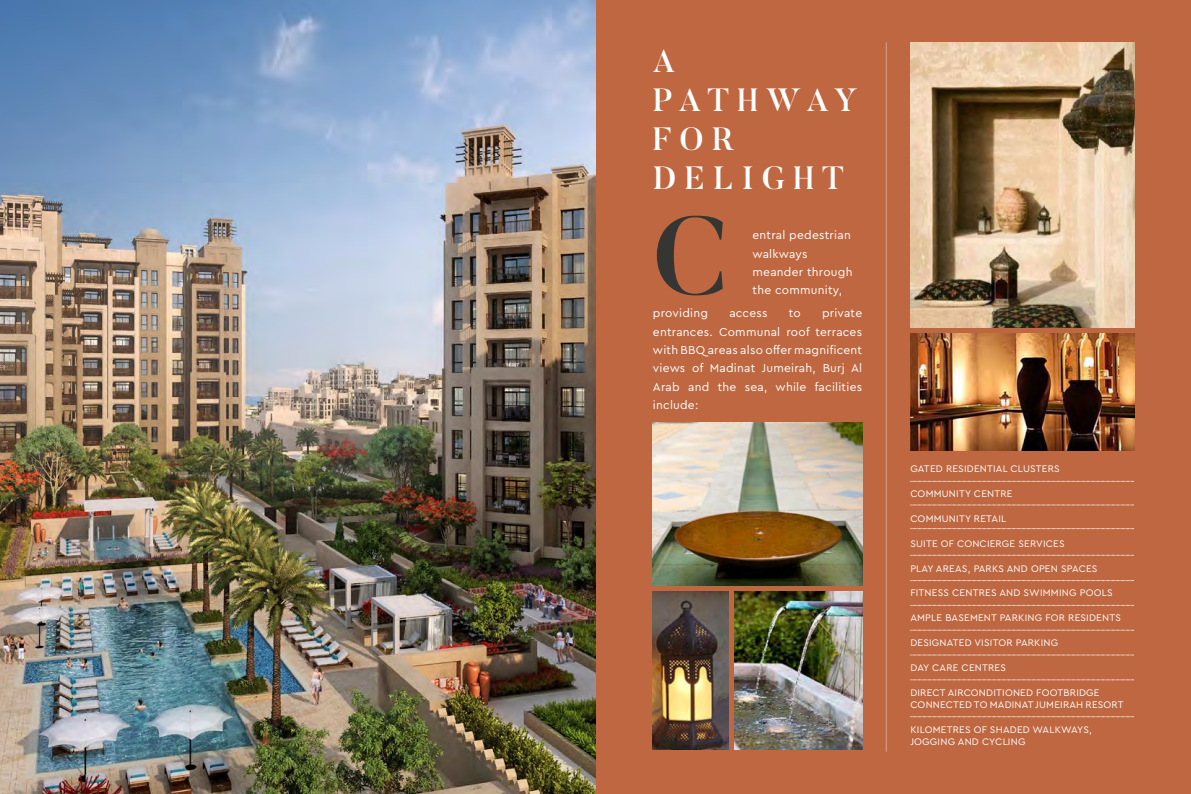
<style>
.page{position:relative;width:1191px;height:794px;background:#fff}
.page>*{position:absolute;margin:0;border:0;box-sizing:border-box;transform-origin:0 0}
.t1{font:500 110.4px "Butler";color:#353534}
.t2{font:500 32px/39.1px "Butler";letter-spacing:.26em;color:#fff}
.t3{font:12px/18.4px "Cera Pro";letter-spacing:.02em;color:#fff;text-align:justify}
.t4{font:10px/12.4px "Cera Pro";letter-spacing:.02em;color:#fff}
</style>
<div class="page">
<div style="left:588px;top:0;width:603px;height:794px;background:#be6740"></div>
<img style="left:0;top:0;width:595px;height:794px">
<svg style="left:910px;top:481px;width:224px;height:1px"></svg>
<svg style="left:910px;top:505px;width:224px;height:1px"></svg>
<svg style="left:910px;top:528px;width:224px;height:1px"></svg>
<svg style="left:910px;top:555px;width:224px;height:1px"></svg>
<svg style="left:910px;top:580px;width:224px;height:1px"></svg>
<svg style="left:910px;top:605px;width:224px;height:1px"></svg>
<svg style="left:910px;top:630px;width:224px;height:1px"></svg>
<svg style="left:910px;top:655px;width:224px;height:1px"></svg>
<svg style="left:910px;top:679px;width:224px;height:1px"></svg>
<svg style="left:910px;top:716px;width:224px;height:1px"></svg>
<img style="left:653px;top:422px;width:209px;height:163px">
<img style="left:910px;top:42px;width:224px;height:286px">
<img style="left:734px;top:592px;width:128px;height:157px">
<img style="left:910px;top:333px;width:224px;height:117px">
<img style="left:653px;top:592px;width:76px;height:157px">
<hr style="left:886px;top:42px;width:1px;height:709px;background:#fff">
<h2 class="t2" style="left:653px;top:41px;width:206px">A<br>PATHWAY<br>FOR<br>DELIGHT</h2>
<h1 class="t1" style="left:652px;top:186px;width:77px">C</h1>
<p class="t3" style="left:653px;top:303px;width:57px">providing</p>
<p class="t3" style="left:729px;top:303px;width:40px">access</p>
<p class="t3" style="left:789px;top:303px;width:14px">to</p>
<p class="t3" style="left:752px;top:225px;width:102px;text-align:left">entral pedestrian walkways meander through the community,</p>
<p class="t3" style="left:653px;top:303px;width:211px;text-indent:169px">private entrances. Communal roof terraces with BBQ areas also offer magnificent views of Madinat Jumeirah, Burj Al Arab and the sea, while facilities include:</p>
<p class="t4" style="left:910px;top:462px;width:151px">GATED RESIDENTIAL CLUSTERS</p>
<p class="t4" style="left:910px;top:487px;width:104px">COMMUNITY CENTRE</p>
<p class="t4" style="left:910px;top:512px;width:97px">COMMUNITY RETAIL</p>
<p class="t4" style="left:910px;top:537px;width:156px">SUITE OF CONCIERGE SERVICES</p>
<p class="t4" style="left:910px;top:561px;width:189px">PLAY AREAS, PARKS AND OPEN SPACES</p>
<p class="t4" style="left:910px;top:586px;width:204px">FITNESS CENTRES AND SWIMMING POOLS</p>
<p class="t4" style="left:910px;top:611px;width:212px">AMPLE BASEMENT PARKING FOR RESIDENTS</p>
<p class="t4" style="left:910px;top:636px;width:149px">DESIGNATED VISITOR PARKING</p>
<p class="t4" style="left:910px;top:661px;width:97px">DAY CARE CENTRES</p>
<p class="t4" style="left:910px;top:685px;width:215px">DIRECT AIRCONDITIONED FOOTBRIDGE<br>CONNECTED TO MADINAT JUMEIRAH RESORT</p>
<p class="t4" style="left:910px;top:723px;width:183px">KILOMETRES OF SHADED WALKWAYS,<br>JOGGING AND CYCLING</p>
</div>
